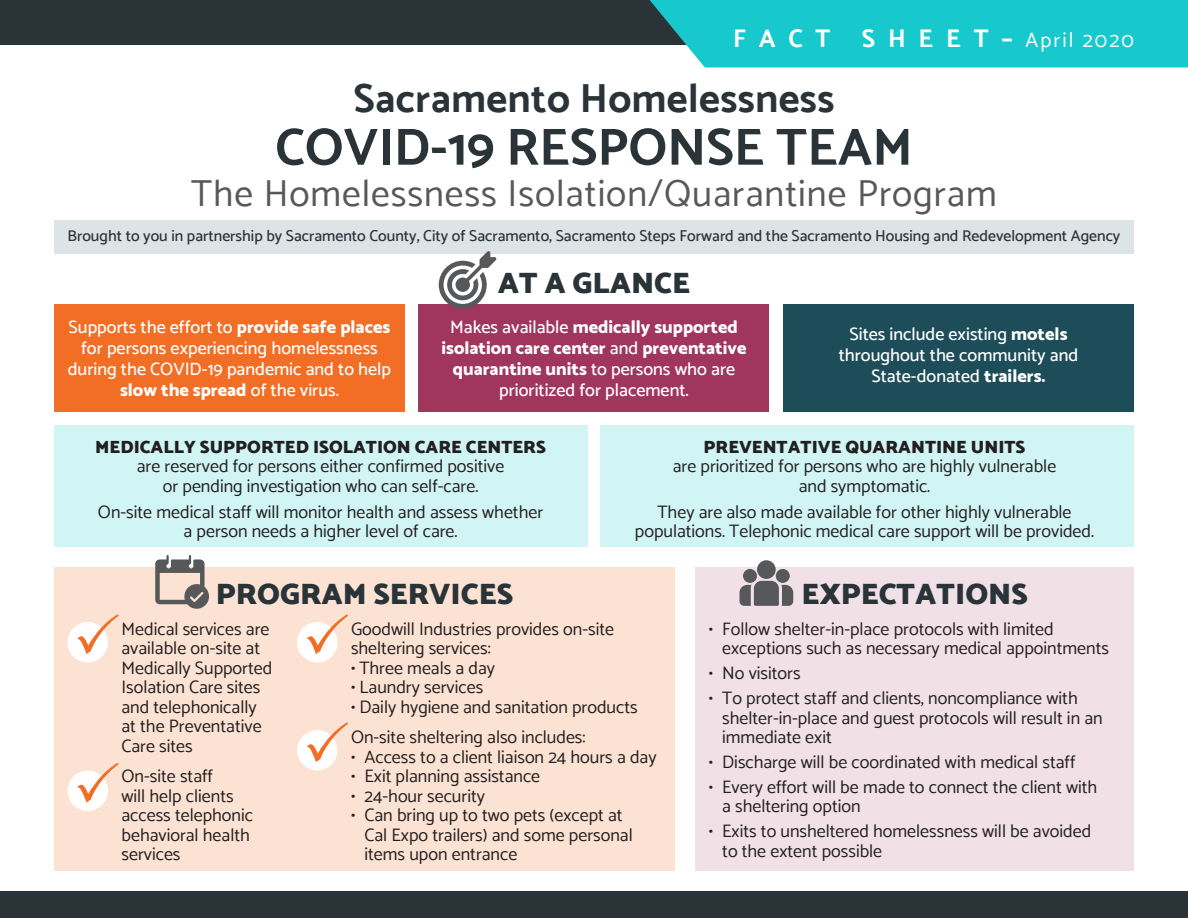
<style>
.page{position:relative;width:1188px;height:918px;background:#fff}
.page>*{position:absolute;margin:0;border:0;box-sizing:border-box;transform-origin:0 0}
.t1{font:700 52.5px "Catamaran";color:#293338}
.t2{font:700 40.5px "Catamaran";letter-spacing:.01em;color:#293338}
.t3{font:37.5px "Catamaran";letter-spacing:.025em;color:#57585a}
.t4{font:900 30px "Catamaran";color:#293338}
.t5{font:700 25.5px "Catamaran";letter-spacing:.5em;color:#fff}
.t6{font:18px/19.5px "Catamaran";color:#231f20}
.t7{font:500 18px/21px "Catamaran";color:#fff;text-align:center}
.t8{font:800 18px/21px "Catamaran";color:#fff;text-align:center}
.t9{font:500 15.75px "Catamaran";color:#293338}
.s1{font-weight:400;font-size:21px}
.s2{font-weight:800}
.s3{font-weight:500}
.s4{font-weight:900}
</style>
<div class="page">
<div style="left:54px;top:220px;width:1080px;height:34px;background:#dde4e6"></div>
<div style="left:54px;top:304px;width:351px;height:108px;background:#f26e24"></div>
<div style="left:418px;top:304px;width:352px;height:108px;background:#a1365c"></div>
<div style="left:783px;top:304px;width:351px;height:108px;background:#1c4d59"></div>
<div style="left:0;top:0;width:931px;height:45px;background:#293338"></div>
<div style="left:650px;top:0;width:538px;height:67px;background:#17c9cc"></div>
<div style="left:0;top:891px;width:1188px;height:27px;background:#293338"></div>
<div style="left:54px;top:567px;width:621px;height:304px;background:#fce2d3"></div>
<div style="left:695px;top:567px;width:439px;height:304px;background:#f1e1e7"></div>
<svg style="left:155px;top:555px;width:54px;height:54px"></svg>
<div style="left:68px;top:622px;width:40px;height:41px;background:#fff;border-radius:50%"></div>
<div style="left:297px;top:622px;width:41px;height:41px;background:#fff;border-radius:50%"></div>
<div style="left:297px;top:730px;width:41px;height:41px;background:#fff;border-radius:50%"></div>
<div style="left:68px;top:771px;width:40px;height:40px;background:#fff;border-radius:50%"></div>
<svg style="left:77px;top:614px;width:42px;height:40px"></svg>
<svg style="left:307px;top:614px;width:41px;height:40px"></svg>
<svg style="left:307px;top:722px;width:41px;height:40px"></svg>
<svg style="left:77px;top:763px;width:42px;height:40px"></svg>
<div style="left:54px;top:425px;width:533px;height:122px;background:#d1f4f5"></div>
<div style="left:601px;top:425px;width:533px;height:122px;background:#d1f4f5"></div>
<svg style="left:739px;top:560px;width:54px;height:46px"></svg>
<svg style="left:439px;top:251px;width:57px;height:58px"></svg>
<p class="t5" style="left:733px;top:23px;width:402px">FACT SHEET–<span class="s1">April 2020</span></p>
<p class="t2" style="left:353px;top:75px;width:483px">Sacramento Homelessness</p>
<p class="t1" style="left:275px;top:116px;width:639px">COVID-19 RESPONSE TEAM</p>
<p class="t3" style="left:191px;top:171px;width:807px">The Homelessness Isolation/Quarantine Program</p>
<p class="t9" style="left:68px;top:226px;width:1054px">Brought to you in partnership by Sacramento County, City of Sacramento, Sacramento Steps Forward and the Sacramento Housing and Redevelopment Agency</p>
<p class="t4" style="left:498px;top:265px;width:194px">AT A GLANCE</p>
<p class="t7" style="left:68px;top:317px;width:325px">Supports the effort to <span class="s2">provide safe places </span>for persons experiencing homelessness during the COVID-19 pandemic and to help <span class="s2">slow the spread</span> of the virus.</p>
<p class="t8" style="left:441px;top:317px;width:307px"><span class="s3">Makes available</span> medically supported isolation care center <span class="s3">and</span> preventative quarantine units <span class="s3">to persons who are prioritized for placement.</span></p>
<p class="t7" style="left:839px;top:323px;width:241px">Sites include existing <span class="s2">motels </span>throughout the community and<br>State-donated <span class="s2">trailers.</span></p>
<p class="t6" style="left:95px;top:437px;width:452px;text-align:center"><span class="s4">MEDICALLY SUPPORTED ISOLATION CARE CENTERS </span>are reserved for persons either confirmed positive<br>or pending investigation who can self-care.</p>
<p class="t6" style="left:98px;top:502px;width:447px;text-align:center">On-site medical staff will monitor health and assess whether a person needs a higher level of care.</p>
<p class="t6" style="left:673px;top:437px;width:385px;text-align:center"><span class="s4">PREVENTATIVE QUARANTINE UNITS<br></span>are prioritized for persons who are highly vulnerable and symptomatic.</p>
<p class="t6" style="left:635px;top:502px;width:461px;text-align:center">They are also made available for other highly vulnerable populations. Telephonic medical care support will be provided.</p>
<p class="t4" style="left:216px;top:576px;width:299px">PROGRAM SERVICES</p>
<p class="t4" style="left:801px;top:576px;width:228px">EXPECTATIONS</p>
<p class="t6" style="left:122px;top:619px;width:152px">Medical services are available on-site at<br>Medically Supported<br>Isolation Care sites and telephonically at the Preventative<br>Care sites</p>
<p class="t6" style="left:122px;top:766px;width:133px">On-site staff<br>will help clients access telephonic behavioral health services</p>
<p class="t6" style="left:351px;top:619px;width:265px">Goodwill Industries provides on-site sheltering services:</p>
<p class="t6" style="left:351px;top:658px;width:146px">• Three meals a day</p>
<p class="t6" style="left:351px;top:677px;width:134px">• Laundry services</p>
<p class="t6" style="left:351px;top:697px;width:288px">• Daily hygiene and sanitation products</p>
<p class="t6" style="left:351px;top:727px;width:236px">On-site sheltering also includes:</p>
<p class="t6" style="left:351px;top:747px;width:307px">• Access to a client liaison 24 hours a day</p>
<p class="t6" style="left:351px;top:766px;width:191px">• Exit planning assistance</p>
<p class="t6" style="left:351px;top:786px;width:136px">• 24-hour security</p>
<p class="t6" style="left:364px;top:805px;width:270px;text-indent:-14px">• Can bring up to two pets (except at<br>Cal Expo trailers) and some personal items upon entrance</p>
<p class="t6" style="left:722px;top:619px;width:388px;text-indent:-14px">• Follow shelter-in-place protocols with limited exceptions such as necessary medical appointments</p>
<p class="t6" style="left:709px;top:663px;width:93px">• No visitors</p>
<p class="t6" style="left:722px;top:688px;width:382px;text-indent:-14px">• To protect staff and clients, noncompliance with shelter-in-place and guest protocols will result in an immediate exit</p>
<p class="t6" style="left:709px;top:752px;width:368px">• Discharge will be coordinated with medical staff</p>
<p class="t6" style="left:722px;top:777px;width:377px;text-indent:-14px">• Every effort will be made to connect the client with a sheltering option</p>
<p class="t6" style="left:722px;top:821px;width:371px;text-indent:-14px">• Exits to unsheltered homelessness will be avoided to the extent possible</p>
</div>
